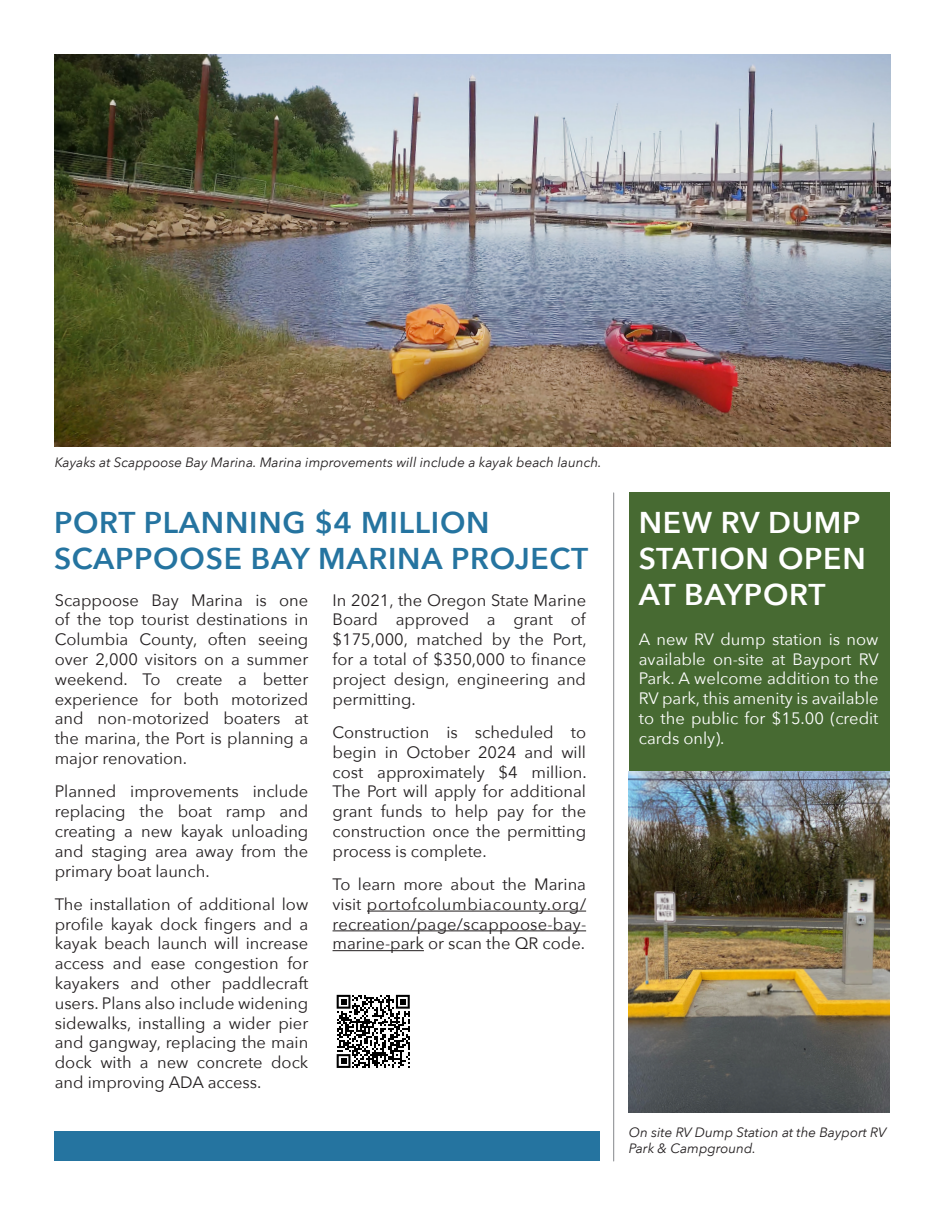
<style>
.page{position:relative;width:945px;height:1215px;background:#fff}
.page>*{position:absolute;margin:0;border:0;box-sizing:border-box;transform-origin:0 0}
.t1{font:600 30px/36px "Avenir Next";letter-spacing:.025em;color:#2574a0}
.t2{font:600 30px/36px "Avenir Next";letter-spacing:.025em;color:#fff}
.t3{font:16.5px/19.8px "Avenir Next";color:#231f20;text-align:justify}
.t4{font:16.5px/19.8px "Avenir Next";color:#fff;text-align:justify}
.t5{font:italic 13.5px/16.2px "Avenir Next";color:#231f20}
</style>
<div class="page">
<img style="left:55px;top:55px;width:835px;height:392px">
<div style="left:629px;top:492px;width:261px;height:311px;background:#476a32"></div>
<img style="left:629px;top:772px;width:261px;height:340px">
<hr style="left:367px;top:911px;width:219px;height:1px;background:#231f20">
<hr style="left:333px;top:930px;width:253px;height:1px;background:#231f20">
<hr style="left:333px;top:950px;width:91px;height:1px;background:#231f20">
<svg style="left:337px;top:995px;width:73px;height:73px"></svg>
<hr style="left:613px;top:493px;width:1px;height:668px;background:#939598">
<div style="left:55px;top:1131px;width:545px;height:30px;background:#2574a0"></div>
<p class="t5" style="left:55px;top:453px;width:548px">Kayaks at Scappoose Bay Marina. Marina improvements will include a kayak beach launch.</p>
<h1 class="t1" style="left:54px;top:504px;width:536px">PORT PLANNING $4 MILLION<br>SCAPPOOSE BAY MARINA PROJECT</h1>
<p class="t3" style="left:55px;top:589px;width:255px">Scappoose Bay Marina is one of the top tourist destinations in Columbia County, often seeing over 2,000 visitors on a summer weekend. To create a better experience for both motorized and non-motorized boaters at the marina, the Port is planning a major renovation.</p>
<p class="t3" style="left:55px;top:781px;width:255px">Planned improvements include replacing the boat ramp and creating a new kayak unloading and staging area away from the primary boat launch.</p>
<p class="t3" style="left:55px;top:893px;width:255px">The installation of additional low profile kayak dock fingers and a kayak beach launch will increase access and ease congestion for kayakers and other paddlecraft users. Plans also include widening sidewalks, installing a wider pier and gangway, replacing the main dock with a new concrete dock and improving ADA access.</p>
<p class="t3" style="left:333px;top:589px;width:256px">In 2021, the Oregon State Marine Board approved a grant of $175,000, matched by the Port, for a total of $350,000 to finance project design, engineering and permitting.</p>
<p class="t3" style="left:333px;top:722px;width:256px">Construction is scheduled to begin in October 2024 and will cost approximately $4 million.<br>The Port will apply for additional grant funds to help pay for the construction once the permitting process is complete.</p>
<p class="t3" style="left:333px;top:874px;width:255px">To learn more about the Marina visit portofcolumbiacounty.org/ recreation/page/scappoose-bay&shy;marine-park or scan the QR code.</p>
<h1 class="t2" style="left:639px;top:504px;width:228px">NEW RV DUMP<br>STATION OPEN<br>AT BAYPORT</h1>
<p class="t4" style="left:639px;top:628px;width:242px">A new RV dump station is now available on-site at Bayport RV Park. A welcome addition to the RV park, this amenity is available to the public for $15.00 (credit cards only).</p>
<p class="t5" style="left:629px;top:1124px;width:259px">On site RV Dump Station at the Bayport RV<br>Park &amp; Campground.</p>
</div>
